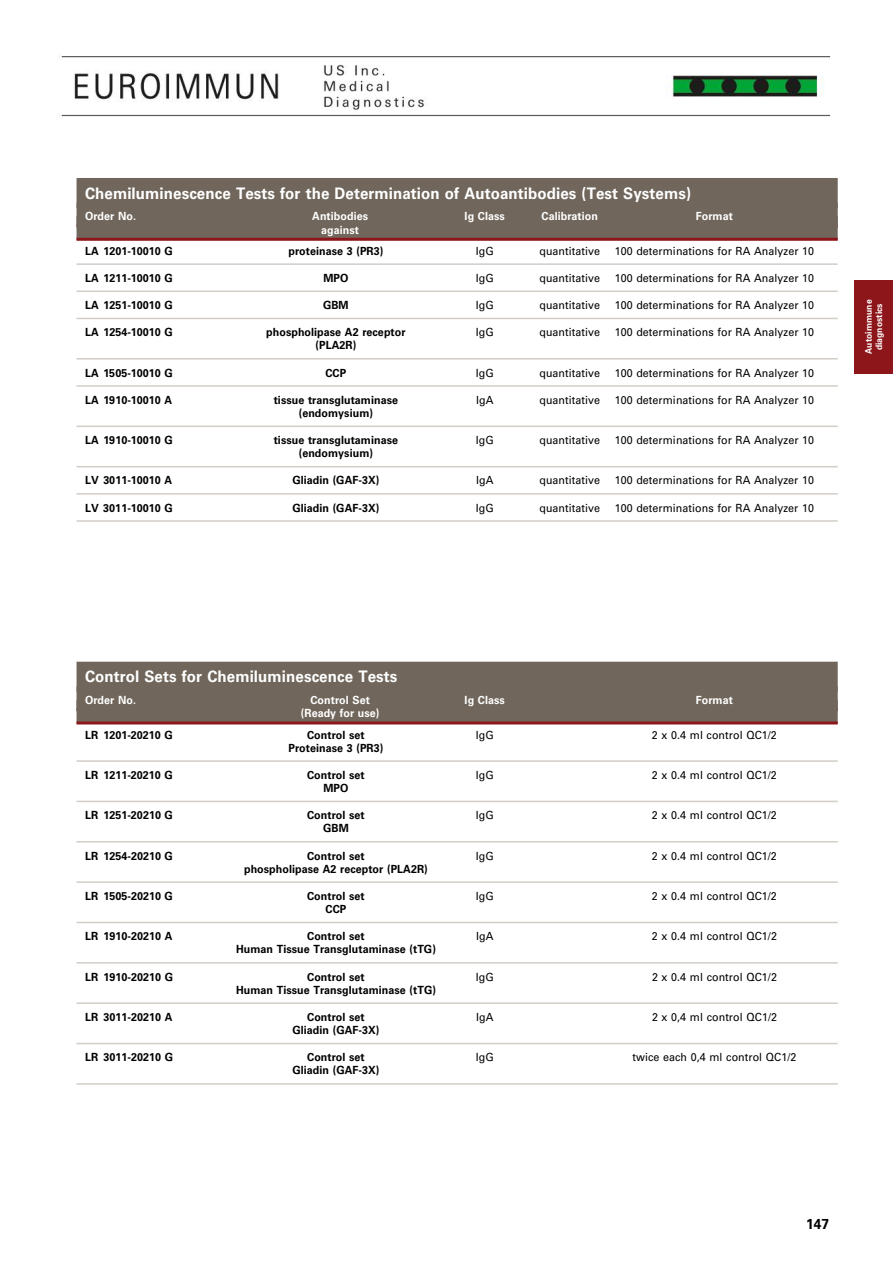
<style>
.page{position:relative;width:893px;height:1263px;background:#fff}
.page>*{position:absolute;margin:0;border:0;box-sizing:border-box;transform-origin:0 0}
.t1{font:700 15.9px "Univers LT Pro 65";letter-spacing:.005em;color:#fff;scale:.95 1}
.t2{font:700 14.4px "Univers LT Pro 65";color:#000;scale:.95 1}
.t3{font:11.25px "Univers LT Pro 55 Roman";letter-spacing:.005em;color:#000;scale:.95 1}
.t4{font:700 11.25px "Univers LT Pro 65";letter-spacing:.005em;color:#000;scale:.95 1}
.t5{font:700 11.25px "Univers LT Pro 65";letter-spacing:.005em;color:#fff;scale:.95 1}
.t6{font:700 9px/10.5px "Univers LT Pro 65";letter-spacing:.005em;color:#fff;text-align:center;scale:.95 1}
</style>
<div class="page">
<div style="left:855px;top:280px;width:38px;height:94px;background:#8d161b"></div>
<hr style="left:77px;top:263px;width:761px;height:2px;background:#d2cdc7">
<hr style="left:77px;top:291px;width:761px;height:1px;background:#d2cdc7">
<hr style="left:77px;top:318px;width:761px;height:1px;background:#d2cdc7">
<hr style="left:77px;top:358px;width:761px;height:2px;background:#d2cdc7">
<hr style="left:77px;top:385px;width:761px;height:2px;background:#d2cdc7">
<hr style="left:77px;top:426px;width:761px;height:1px;background:#d2cdc7">
<hr style="left:77px;top:466px;width:761px;height:1px;background:#d2cdc7">
<hr style="left:77px;top:493px;width:761px;height:2px;background:#d2cdc7">
<hr style="left:77px;top:520px;width:761px;height:2px;background:#d2cdc7">
<hr style="left:77px;top:760px;width:761px;height:2px;background:#d2cdc7">
<hr style="left:77px;top:801px;width:761px;height:1px;background:#d2cdc7">
<hr style="left:77px;top:841px;width:761px;height:1px;background:#d2cdc7">
<hr style="left:77px;top:881px;width:761px;height:2px;background:#d2cdc7">
<hr style="left:77px;top:922px;width:761px;height:1px;background:#d2cdc7">
<hr style="left:77px;top:962px;width:761px;height:1px;background:#d2cdc7">
<hr style="left:77px;top:1002px;width:761px;height:2px;background:#d2cdc7">
<hr style="left:77px;top:1043px;width:761px;height:1px;background:#d2cdc7">
<hr style="left:77px;top:1083px;width:761px;height:2px;background:#d2cdc7">
<div style="left:77px;top:178px;width:761px;height:30px;background:#70665b"></div>
<div style="left:77px;top:203px;width:761px;height:24px;background:#70665b"></div>
<div style="left:77px;top:216px;width:761px;height:24px;background:#70665b"></div>
<hr style="left:77px;top:238px;width:761px;height:3px;background:#8d161b">
<div style="left:77px;top:662px;width:761px;height:30px;background:#70665b"></div>
<div style="left:77px;top:686px;width:761px;height:24px;background:#70665b"></div>
<div style="left:77px;top:700px;width:761px;height:24px;background:#70665b"></div>
<hr style="left:77px;top:721px;width:761px;height:3px;background:#8d161b">
<img style="left:60px;top:56px;width:771px;height:61px">
<h1 class="t1" style="left:85px;top:184px;width:639px">Chemiluminescence Tests for the Determination of Autoantibodies (Test Systems)</h1>
<p class="t5" style="left:85px;top:210px;width:55px">Order No.</p>
<p class="t5" style="left:312px;top:210px;width:60px">Antibodies</p>
<p class="t5" style="left:465px;top:210px;width:44px">Ig Class</p>
<p class="t5" style="left:542px;top:210px;width:61px">Calibration</p>
<p class="t5" style="left:696px;top:210px;width:41px">Format</p>
<p class="t5" style="left:321px;top:223px;width:41px">against</p>
<p class="t4" style="left:85px;top:244px;width:94px">LA 1201-10010 G</p>
<p class="t4" style="left:288px;top:244px;width:101px">proteinase 3 (PR3)</p>
<p class="t3" style="left:476px;top:244px;width:20px">IgG</p>
<p class="t3" style="left:539px;top:244px;width:65px">quantitative</p>
<p class="t3" style="left:615px;top:244px;width:211px">100 determinations for RA Analyzer 10</p>
<p class="t4" style="left:85px;top:271px;width:94px">LA 1211-10010 G</p>
<p class="t4" style="left:323px;top:271px;width:28px">MPO</p>
<p class="t3" style="left:476px;top:271px;width:20px">IgG</p>
<p class="t3" style="left:539px;top:271px;width:65px">quantitative</p>
<p class="t3" style="left:615px;top:271px;width:211px">100 determinations for RA Analyzer 10</p>
<p class="t4" style="left:85px;top:298px;width:94px">LA 1251-10010 G</p>
<p class="t4" style="left:323px;top:298px;width:29px">GBM</p>
<p class="t3" style="left:476px;top:298px;width:20px">IgG</p>
<p class="t3" style="left:539px;top:298px;width:65px">quantitative</p>
<p class="t3" style="left:615px;top:298px;width:211px">100 determinations for RA Analyzer 10</p>
<p class="t4" style="left:85px;top:326px;width:94px">LA 1254-10010 G</p>
<p class="t4" style="left:266px;top:326px;width:148px">phospholipase A2 receptor</p>
<p class="t3" style="left:476px;top:325px;width:20px">IgG</p>
<p class="t3" style="left:539px;top:325px;width:65px">quantitative</p>
<p class="t3" style="left:615px;top:325px;width:211px">100 determinations for RA Analyzer 10</p>
<p class="t4" style="left:316px;top:339px;width:44px">(PLA2R)</p>
<p class="t4" style="left:85px;top:366px;width:94px">LA 1505-10010 G</p>
<p class="t4" style="left:325px;top:366px;width:24px">CCP</p>
<p class="t3" style="left:476px;top:366px;width:20px">IgG</p>
<p class="t3" style="left:539px;top:366px;width:65px">quantitative</p>
<p class="t3" style="left:615px;top:366px;width:211px">100 determinations for RA Analyzer 10</p>
<p class="t4" style="left:85px;top:393px;width:93px">LA 1910-10010 A</p>
<p class="t4" style="left:274px;top:393px;width:132px">tissue transglutaminase</p>
<p class="t3" style="left:476px;top:393px;width:20px">IgA</p>
<p class="t3" style="left:539px;top:393px;width:65px">quantitative</p>
<p class="t3" style="left:615px;top:393px;width:211px">100 determinations for RA Analyzer 10</p>
<p class="t4" style="left:299px;top:406px;width:80px">(endomysium)</p>
<p class="t4" style="left:85px;top:433px;width:94px">LA 1910-10010 G</p>
<p class="t4" style="left:274px;top:433px;width:132px">tissue transglutaminase</p>
<p class="t3" style="left:476px;top:433px;width:20px">IgG</p>
<p class="t3" style="left:539px;top:433px;width:65px">quantitative</p>
<p class="t3" style="left:615px;top:433px;width:211px">100 determinations for RA Analyzer 10</p>
<p class="t4" style="left:299px;top:447px;width:80px">(endomysium)</p>
<p class="t4" style="left:85px;top:474px;width:93px">LV 3011-10010 A</p>
<p class="t4" style="left:292px;top:474px;width:93px">Gliadin (GAF-3X)</p>
<p class="t3" style="left:476px;top:474px;width:20px">IgA</p>
<p class="t3" style="left:539px;top:474px;width:65px">quantitative</p>
<p class="t3" style="left:615px;top:474px;width:211px">100 determinations for RA Analyzer 10</p>
<p class="t4" style="left:85px;top:501px;width:94px">LV 3011-10010 G</p>
<p class="t4" style="left:292px;top:501px;width:93px">Gliadin (GAF-3X)</p>
<p class="t3" style="left:476px;top:501px;width:20px">IgG</p>
<p class="t3" style="left:539px;top:501px;width:65px">quantitative</p>
<p class="t3" style="left:615px;top:501px;width:211px">100 determinations for RA Analyzer 10</p>
<p class="t6" style="left:863px;top:354px;width:58px;rotate:-90deg">Autoimmune diagnostics</p>
<h1 class="t1" style="left:85px;top:667px;width:330px">Control Sets for Chemiluminescence Tests</h1>
<p class="t5" style="left:85px;top:693px;width:55px">Order No.</p>
<p class="t5" style="left:310px;top:693px;width:64px">Control Set</p>
<p class="t5" style="left:465px;top:693px;width:44px">Ig Class</p>
<p class="t5" style="left:696px;top:693px;width:41px">Format</p>
<p class="t5" style="left:301px;top:706px;width:84px">(Ready for use)</p>
<p class="t4" style="left:85px;top:728px;width:94px">LR 1201-20210 G</p>
<p class="t4" style="left:307px;top:728px;width:62px">Control set</p>
<p class="t3" style="left:476px;top:728px;width:20px">IgG</p>
<p class="t3" style="left:652px;top:728px;width:133px">2 x 0.4 ml control QC1/2</p>
<p class="t4" style="left:288px;top:741px;width:101px">Proteinase 3 (PR3)</p>
<p class="t4" style="left:85px;top:768px;width:94px">LR 1211-20210 G</p>
<p class="t4" style="left:307px;top:768px;width:62px">Control set</p>
<p class="t3" style="left:476px;top:768px;width:20px">IgG</p>
<p class="t3" style="left:652px;top:768px;width:133px">2 x 0.4 ml control QC1/2</p>
<p class="t4" style="left:323px;top:781px;width:28px">MPO</p>
<p class="t4" style="left:85px;top:808px;width:94px">LR 1251-20210 G</p>
<p class="t4" style="left:307px;top:808px;width:62px">Control set</p>
<p class="t3" style="left:476px;top:808px;width:20px">IgG</p>
<p class="t3" style="left:652px;top:808px;width:133px">2 x 0.4 ml control QC1/2</p>
<p class="t4" style="left:323px;top:822px;width:29px">GBM</p>
<p class="t4" style="left:85px;top:849px;width:94px">LR 1254-20210 G</p>
<p class="t4" style="left:307px;top:849px;width:62px">Control set</p>
<p class="t3" style="left:476px;top:849px;width:20px">IgG</p>
<p class="t3" style="left:652px;top:849px;width:133px">2 x 0.4 ml control QC1/2</p>
<p class="t4" style="left:244px;top:862px;width:195px">phospholipase A2 receptor (PLA2R)</p>
<p class="t4" style="left:85px;top:889px;width:94px">LR 1505-20210 G</p>
<p class="t4" style="left:307px;top:889px;width:62px">Control set</p>
<p class="t3" style="left:476px;top:889px;width:20px">IgG</p>
<p class="t3" style="left:652px;top:889px;width:133px">2 x 0.4 ml control QC1/2</p>
<p class="t4" style="left:325px;top:902px;width:24px">CCP</p>
<p class="t4" style="left:85px;top:929px;width:93px">LR 1910-20210 A</p>
<p class="t4" style="left:307px;top:929px;width:62px">Control set</p>
<p class="t3" style="left:476px;top:929px;width:20px">IgA</p>
<p class="t3" style="left:652px;top:929px;width:133px">2 x 0.4 ml control QC1/2</p>
<p class="t4" style="left:236px;top:943px;width:212px">Human Tissue Transglutaminase (tTG)</p>
<p class="t4" style="left:85px;top:970px;width:94px">LR 1910-20210 G</p>
<p class="t4" style="left:307px;top:970px;width:62px">Control set</p>
<p class="t3" style="left:476px;top:970px;width:20px">IgG</p>
<p class="t3" style="left:652px;top:970px;width:133px">2 x 0.4 ml control QC1/2</p>
<p class="t4" style="left:236px;top:983px;width:212px">Human Tissue Transglutaminase (tTG)</p>
<p class="t4" style="left:85px;top:1010px;width:93px">LR 3011-20210 A</p>
<p class="t4" style="left:307px;top:1010px;width:62px">Control set</p>
<p class="t3" style="left:476px;top:1010px;width:20px">IgA</p>
<p class="t3" style="left:652px;top:1010px;width:133px">2 x 0,4 ml control QC1/2</p>
<p class="t4" style="left:292px;top:1023px;width:93px">Gliadin (GAF-3X)</p>
<p class="t4" style="left:85px;top:1050px;width:94px">LR 3011-20210 G</p>
<p class="t4" style="left:307px;top:1050px;width:62px">Control set</p>
<p class="t3" style="left:476px;top:1050px;width:20px">IgG</p>
<p class="t3" style="left:632px;top:1050px;width:174px">twice each 0,4 ml control QC1/2</p>
<p class="t4" style="left:292px;top:1064px;width:93px">Gliadin (GAF-3X)</p>
<p class="t2" style="left:806px;top:1215px;width:26px">147</p>
</div>
